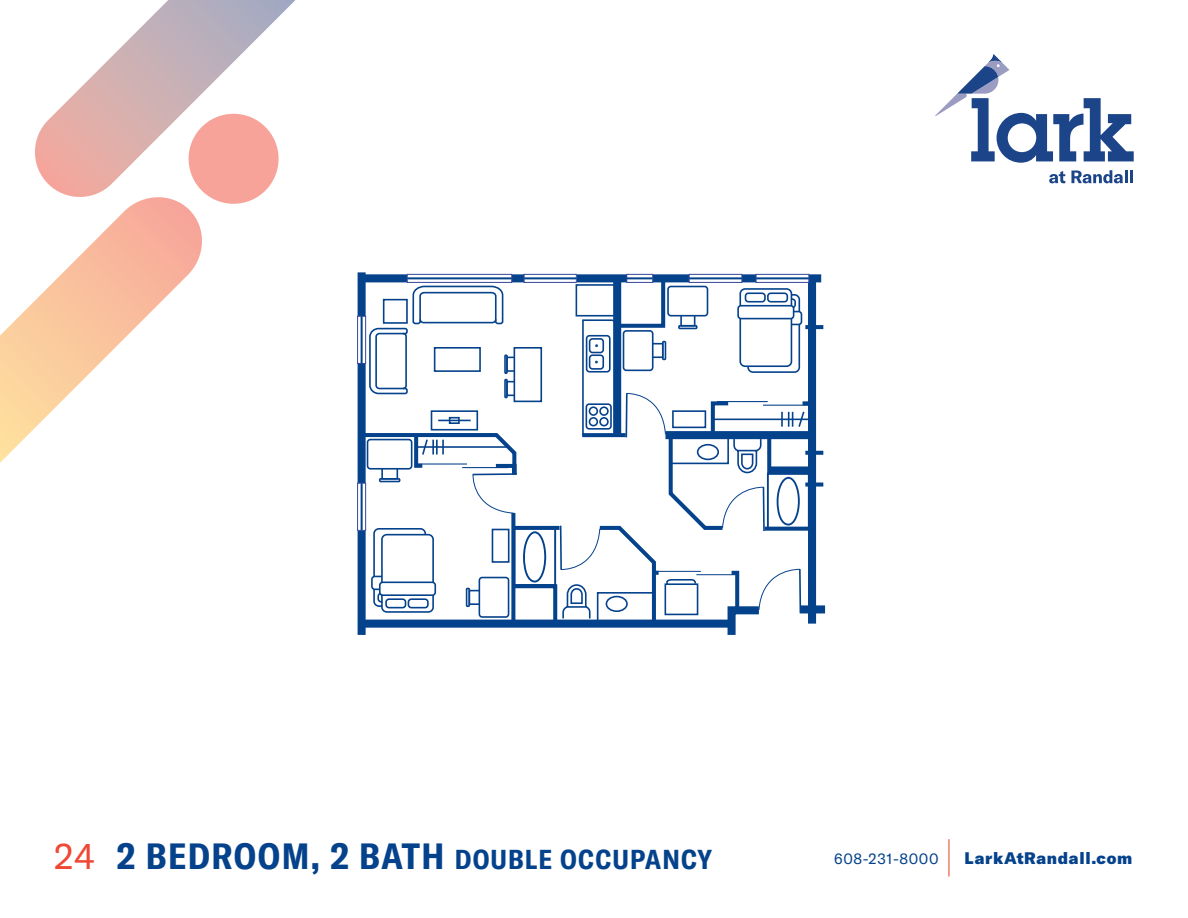
<style>
.page{position:relative;width:1188px;height:918px;background:#fff}
.page>*{position:absolute;margin:0;border:0;box-sizing:border-box;transform-origin:0 0}
.t1{font:700 condensed 27px "GT America";letter-spacing:.04em;color:#05428c}
.t2{font:900 16.5px "GT America";letter-spacing:.04em;color:#05428c}
.t3{font:15px "GT America";letter-spacing:.04em;color:#05428c}
.s1{font-weight:400;font-stretch:normal;font-size:36px;color:#ef4835}
.s2{font-size:36px}
</style>
<div class="page">
<svg style="left:0;top:201px;width:202px;height:262px"></svg>
<svg style="left:35px;top:0;width:261px;height:201px"></svg>
<div style="left:189px;top:114px;width:90px;height:90px;background:#f7a39a;border-radius:50%"></div>
<hr style="left:948px;top:839px;width:2px;height:38px;background:#ef4835">
<svg style="left:935px;top:54px;width:199px;height:109px"></svg>
<svg style="left:1049px;top:171px;width:16px;height:12px"></svg>
<svg style="left:1071px;top:170px;width:61px;height:13px"></svg>
<div style="left:800px;top:605px;width:25px;height:8px;background:#05428c"></div>
<div style="left:808px;top:277px;width:8px;height:347px;background:#05428c"></div>
<svg style="left:816px;top:451px;width:7px;height:4px"></svg>
<svg style="left:816px;top:483px;width:7px;height:4px"></svg>
<svg style="left:816px;top:325px;width:7px;height:4px"></svg>
<div style="left:357px;top:316px;width:9px;height:48px;border:1px solid #344698"></div>
<div style="left:357px;top:483px;width:9px;height:48px;border:1px solid #344698"></div>
<svg style="left:358px;top:274px;width:454px;height:361px"></svg>
<p class="t1" style="left:54px;top:843px;width:660px"><span class="s1">24</span> <span class="s2">2 BEDROOM, 2 BATH</span> DOUBLE OCCUPANCY</p>
<p class="t3" style="left:834px;top:850px;width:106px">608-231-8000</p>
<p class="t2" style="left:965px;top:848px;width:169px">LarkAtRandall.com</p>
</div>
